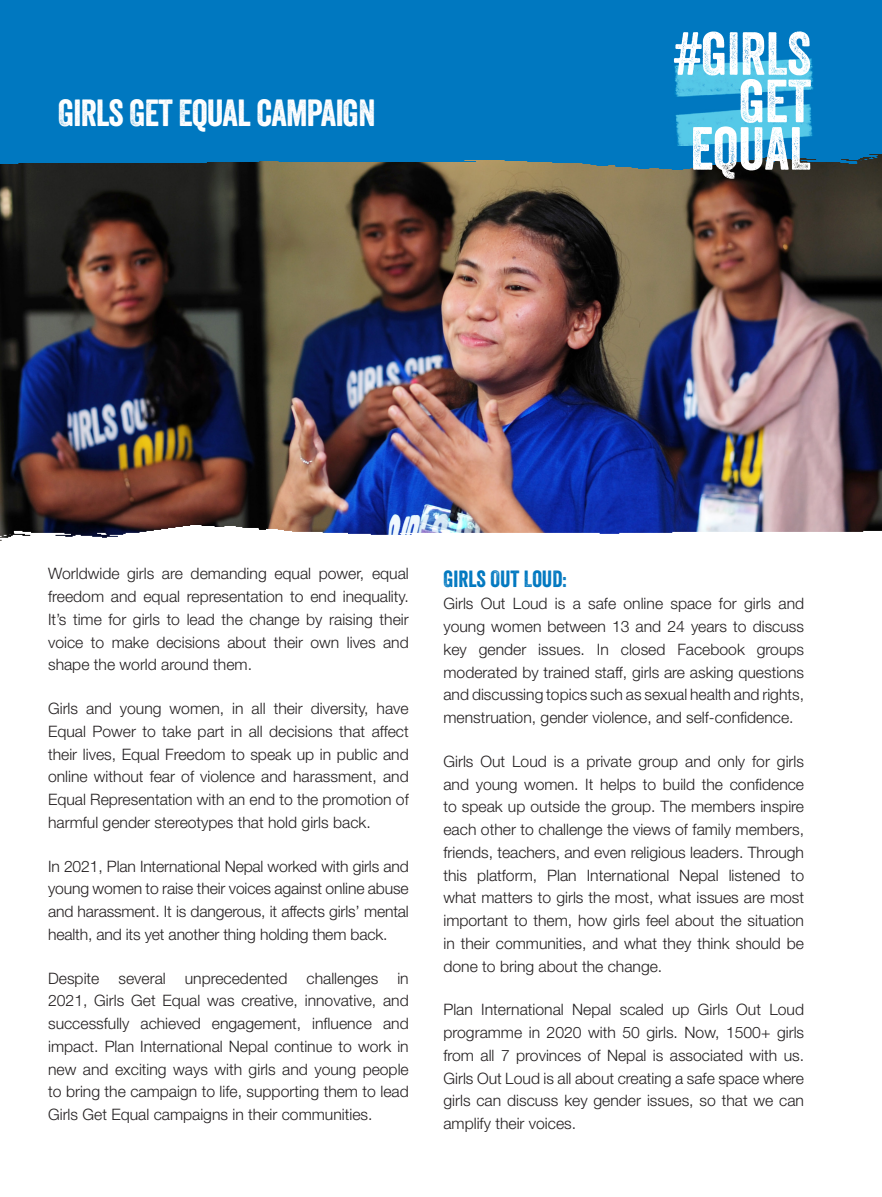
<style>
.page{position:relative;width:882px;height:1197px;background:#fff}
.page>*{position:absolute;margin:0;border:0;box-sizing:border-box;transform-origin:0 0}
.t1{font:36.75px "Veneer";letter-spacing:-.02em;color:#fff}
.Body{font:22.75px "Veneer";color:#0078c0}
.Body-2{font:300 15.75px/22.8px "Helvetica Neue";color:#231f20;text-align:justify}
</style>
<div class="page">
<img style="left:0;top:169px;width:882px;height:356px">
<img style="left:0;top:525px;width:882px;height:16px">
<div style="left:0;top:0;width:882px;height:169px;background:#0078c0"></div>
<img style="left:669px;top:59px;width:145px;height:87px">
<svg style="left:674px;top:31px;width:137px;height:148px"></svg>
<p class="t1" style="left:58px;top:90px;width:319px">GIRLS GET EQUAL CAMPAIGN</p>
<p class="Body-2" style="left:48px;top:562px;width:362px">Worldwide girls are demanding equal power, equal freedom and equal representation to end inequality.<br>It’s time for girls to lead the change by raising their voice to make decisions about their own lives and shape the world around them.</p>
<p class="Body-2" style="left:48px;top:697px;width:362px">Girls and young women, in all their diversity, have Equal Power to take part in all decisions that affect their lives, Equal Freedom to speak up in public and online without fear of violence and harassment, and Equal Representation with an end to the promotion of harmful gender stereotypes that hold girls back.</p>
<p class="Body-2" style="left:48px;top:854px;width:362px">In 2021, Plan International Nepal worked with girls and young women to raise their voices against online abuse and harassment. It is dangerous, it affects girls’ mental health, and its yet another thing holding them back.</p>
<p class="Body-2" style="left:48px;top:966px;width:362px">Despite several unprecedented challenges in 2021, Girls Get Equal was creative, innovative, and successfully achieved engagement, influence and impact. Plan International Nepal continue to work in new and exciting ways with girls and young people to bring the campaign to life, supporting them to lead Girls Get Equal campaigns in their communities.</p>
<p class="Body" style="left:443px;top:565px;width:125px">GIRLS OUT LOUD:</p>
<p class="Body-2" style="left:443px;top:592px;width:362px">Girls Out Loud is a safe online space for girls and young women between 13 and 24 years to discuss key gender issues. In closed Facebook groups moderated by trained staff, girls are asking questions and discussing topics such as sexual health and rights, menstruation, gender violence, and self-confidence.</p>
<p class="Body-2" style="left:443px;top:750px;width:362px">Girls Out Loud is a private group and only for girls and young women. It helps to build the confidence to speak up outside the group. The members inspire each other to challenge the views of family members, friends, teachers, and even religious leaders. Through this platform, Plan International Nepal listened to what matters to girls the most, what issues are most important to them, how girls feel about the situation in their communities, and what they think should be done to bring about the change.</p>
<p class="Body-2" style="left:443px;top:998px;width:362px">Plan International Nepal scaled up Girls Out Loud programme in 2020 with 50 girls. Now, 1500+ girls from all 7 provinces of Nepal is associated with us.<br>Girls Out Loud is all about creating a safe space where girls can discuss key gender issues, so that we can amplify their voices.</p>
</div>
